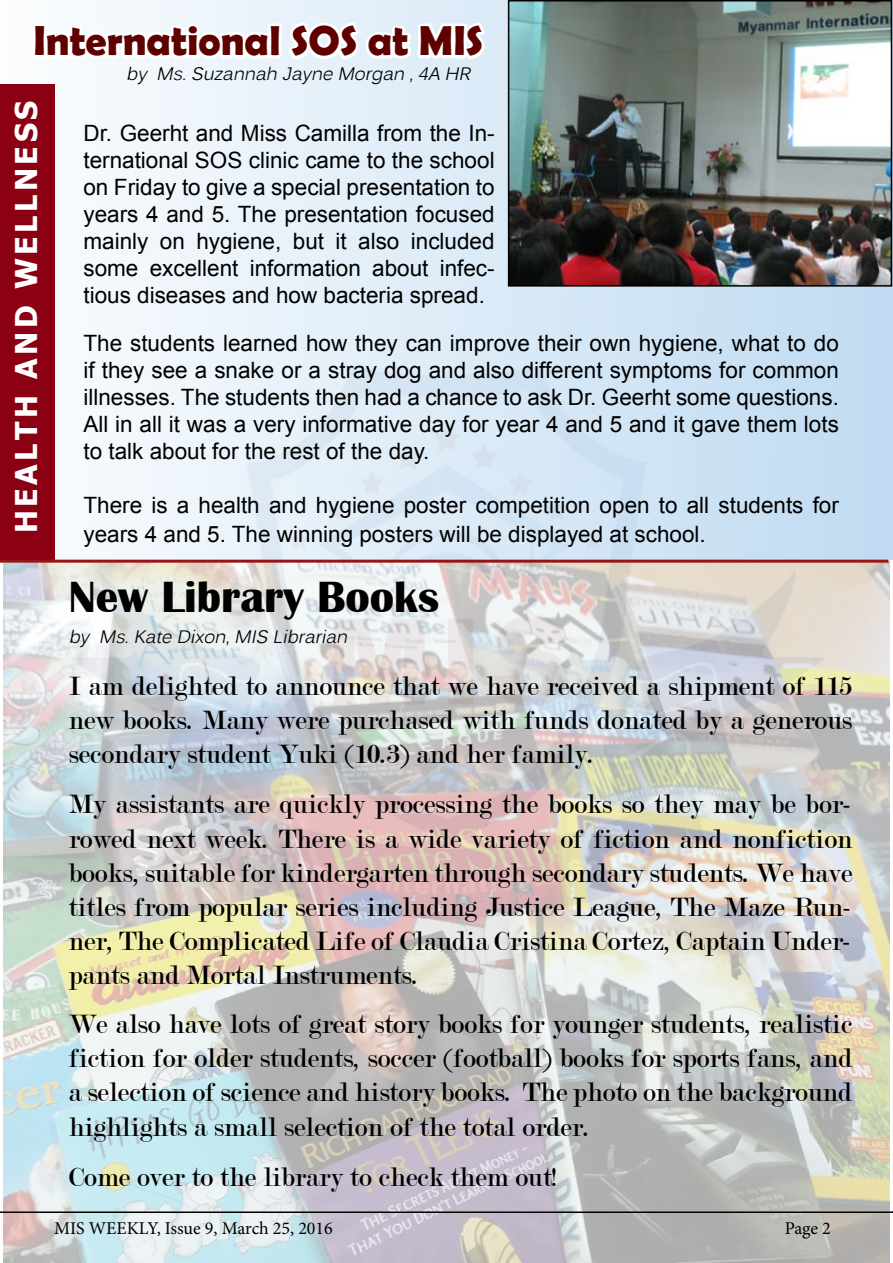
<style>
.page{position:relative;width:893px;height:1263px;background:#fff}
.page>*{position:absolute;margin:0;border:0;box-sizing:border-box;transform-origin:0 0}
.t1{font:700 45px "Britannic";color:#000}
.t2{font:700 42px "Berlin Sans FB Demi";color:#5e0000}
.t3{font:700 30px "Tahoma";letter-spacing:.12em;color:#fff}
.t4{font:28.5px/34.2px "Modern";color:#000;text-align:justify}
.t5{font:22.5px/27px "Arial";color:#000;text-align:justify}
.t6{font:italic 18px "Kalinga";color:#000}
.t7{font:18px "Minion Pro";color:#000}
</style>
<div class="page">
<img style="left:3px;top:563px;width:887px;height:700px">
<img style="left:7px;top:560px;width:883px;height:376px">
<div style="left:0;top:0;width:893px;height:560px;background:linear-gradient(to right,#fafafc,#bfdbf2)"></div>
<div style="left:0;top:84px;width:54px;height:477px;background:#8b0013"></div>
<hr style="left:0;top:1211px;width:893px;height:2px;background:#000">
<svg style="left:29px;top:0;width:460px;height:66px"></svg>
<img style="left:511px;top:3px;width:378px;height:281px">
<div style="left:508px;top:0;width:384px;height:287px;border:2px solid #000"></div>
<hr style="left:0;top:560px;width:888px;height:3px;background:#971417">
<h2 class="t2" style="left:33px;top:17px;width:451px">International SOS at MIS</h2>
<p class="t3" style="left:5px;top:533px;width:434px;rotate:-90deg">HEALTH AND WELLNESS</p>
<p class="t6" style="left:126px;top:62px;width:351px">by Ms.Suzannah Jayne Morgan ,4A HR</p>
<p class="t5" style="left:83px;top:120px;width:413px">Dr. Geerht and Miss Camilla from the In&shy;ternational SOS clinic came to the school on Friday to give a special presentation to years 4 and 5. The presentation focused mainly on hygiene, but it also included some excellent information about infec&shy;tious diseases and how bacteria spread.</p>
<p class="t5" style="left:83px;top:330px;width:757px">The students learned how they can improve their own hygiene, what to do if they see a snake or a stray dog and also different symptoms for common illnesses. The students then had a chance to ask Dr. Geerht some questions.<br>All in all it was a very informative day for year 4 and 5 and it gave them lots to talk about for the rest of the day.</p>
<p class="t5" style="left:83px;top:491px;width:757px;line-height:28.8px">There is a health and hygiene poster competition open to all students for years 4 and 5. The winning posters will be displayed at school.</p>
<h1 class="t1" style="left:69px;top:571px;width:372px">New Library Books</h1>
<p class="t6" style="left:69px;top:625px;width:285px">by Ms.Kate Dixon,MIS Librarian</p>
<p class="t4" style="left:69px;top:669px;width:785px">I am delighted to announce that we have received a shipment of 115 new books. Many were purchased with funds donated by a generous secondary student Yuki (10.3) and her family.</p>
<p class="t4" style="left:69px;top:788px;width:785px">My assistants are quickly processing the books so they may be bor&shy;rowed next week. There is a wide variety of fiction and nonfiction books, suitable for kindergarten through secondary students. We have titles from popular series including Justice League, The Maze Run&shy;ner, The Complicated Life of Claudia Cristina Cortez, Captain Under&shy;pants and Mortal Instruments.</p>
<p class="t4" style="left:69px;top:1007px;width:785px">We also have lots of great story books for younger students, realistic fiction for older students, soccer (football) books for sports fans, and a selection of science and history books. The photo on the background highlights a small selection of the total order.</p>
<p class="t4" style="left:69px;top:1160px;width:491px">Come over to the library to check them out!</p>
<p class="t7" style="left:54px;top:1216px;width:280px">MIS WEEKLY, Issue 9, March 25, 2016</p>
<p class="t7" style="left:785px;top:1216px;width:48px">Page 2</p>
</div>
